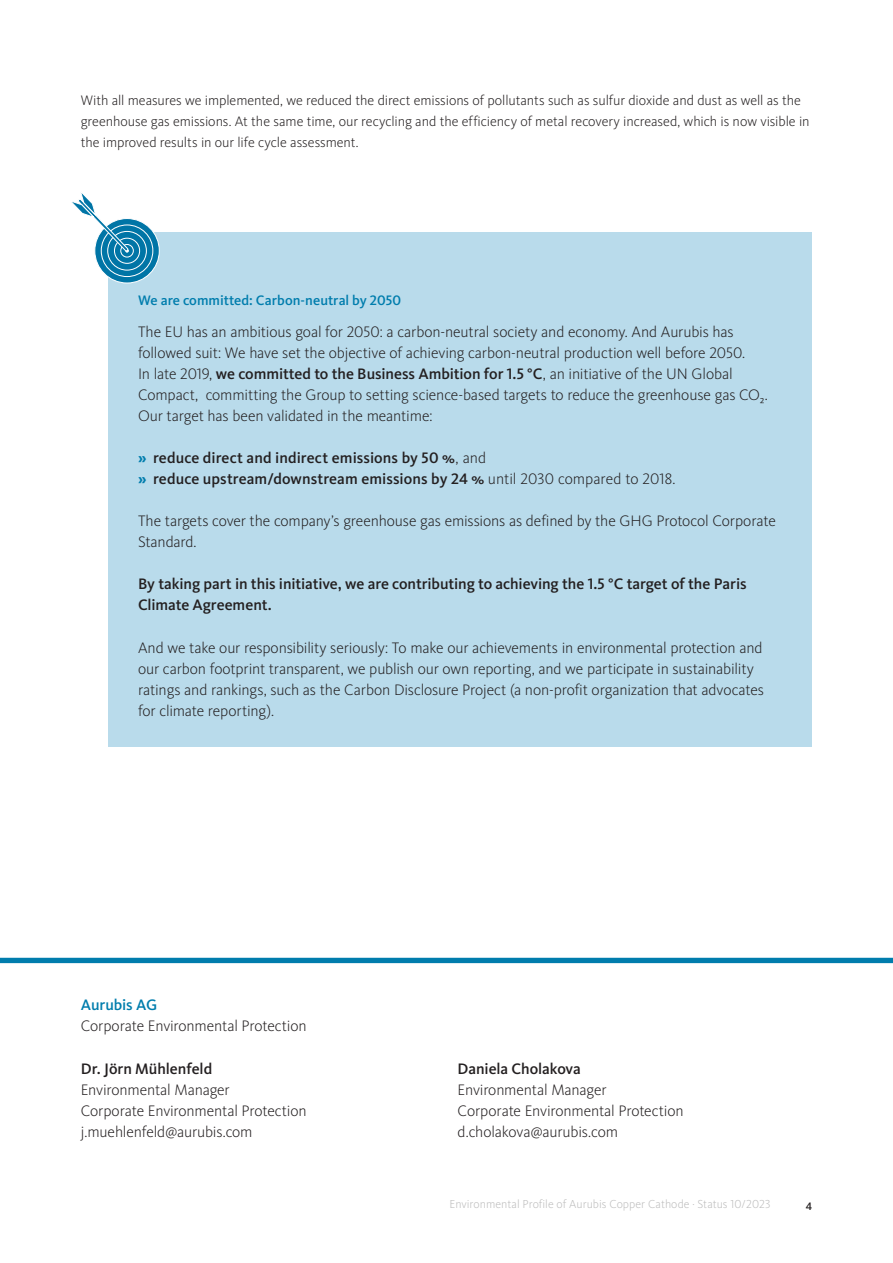
<style>
.page{position:relative;width:893px;height:1263px;background:#fff}
.page>*{position:absolute;margin:0;border:0;box-sizing:border-box;transform-origin:0 0}
.Fließtext{font:300 15.75px/21px "Kievit Pro";letter-spacing:-.01em;color:#231f20}
.Fließtext-2{font:500 15.75px/21px "Kievit Pro";color:#231f20}
.Fließtext-3{font:500 15.75px "Kievit Pro";letter-spacing:-.005em;color:#007dad}
.Fliesstext{font:300 14.25px/21px "Kievit Pro";letter-spacing:-.005em;color:#231f20}
.Zwischenüberschrift{font:500 14.25px "Kievit Pro";color:#007dad}
.Fußzeile{font:300 12px "Kievit Pro";color:#bcbcbc}
.t1{font:500 11.25px "Kievit Pro";color:#231f20}
.s1{font-weight:500}
.s2{font-weight:700;color:#007dad}
.s3{font-weight:300}
</style>
<div class="page">
<div style="left:108px;top:232px;width:704px;height:515px;background:#b9dbeb"></div>
<svg style="left:95px;top:219px;width:64px;height:64px"></svg>
<svg style="left:101px;top:225px;width:52px;height:52px"></svg>
<div style="left:101px;top:224px;width:52px;height:53px;border:1px solid #fff;border-radius:50%"></div>
<svg style="left:108px;top:231px;width:38px;height:39px"></svg>
<div style="left:107px;top:231px;width:40px;height:40px;border:1px solid #fff;border-radius:50%"></div>
<svg style="left:114px;top:238px;width:26px;height:25px"></svg>
<div style="left:114px;top:238px;width:26px;height:26px;border:1px solid #fff;border-radius:50%"></div>
<svg style="left:121px;top:244px;width:12px;height:13px"></svg>
<div style="left:120px;top:244px;width:14px;height:14px;border:1px solid #fff;border-radius:50%"></div>
<svg style="left:71px;top:193px;width:58px;height:60px"></svg>
<div style="left:0;top:958px;width:893px;height:5px;background:#007dad"></div>
<p class="Fliesstext" style="left:81px;top:90px;width:730px">With all measures we implemented, we reduced the direct emissions of pollutants such as sulfur dioxide and dust as well as the greenhouse gas emissions. At the same time, our recycling and the efficiency of metal recovery increased, which is now visible in the improved results in our life cycle assessment.</p>
<p class="Zwischenüberschrift" style="left:138px;top:292px;width:265px">We are committed: Carbon-neutral by 2050</p>
<p class="Fließtext" style="left:138px;top:321px;width:631px">The EU has an ambitious goal for 2050: a carbon-neutral society and economy. And Aurubis has followed suit: We have set the objective of achieving carbon-neutral production well before 2050.<br>In late 2019, <span class="s1">we committed to the Business Ambition for 1.5 °C</span>, an initiative of the UN Global Compact, committing the Group to setting science-based targets to reduce the greenhouse gas CO2.<br>Our target has been validated in the meantime:</p>
<p class="Fließtext-2" style="left:138px;top:447px;width:350px"><span class="s2">»</span> reduce direct and indirect emissions by 50 %<span class="s3">, and</span></p>
<p class="Fließtext-2" style="left:138px;top:468px;width:539px"><span class="s2">»</span> reduce upstream/downstream emissions by 24 % <span class="s3">until 2030 compared to 2018.</span></p>
<p class="Fließtext" style="left:138px;top:510px;width:639px">The targets cover the company’s greenhouse gas emissions as defined by the GHG Protocol Corporate<br>Standard.</p>
<p class="Fließtext-2" style="left:138px;top:573px;width:610px">By taking part in this initiative, we are contributing to achieving the 1.5 °C target of the Paris<br>Climate Agreement.</p>
<p class="Fließtext" style="left:138px;top:637px;width:627px">And we take our responsibility seriously: To make our achievements in environmental protection and our carbon footprint transparent, we publish our own reporting, and we participate in sustainability ratings and rankings, such as the Carbon Disclosure Project (a non-profit organization that advocates for climate reporting).</p>
<p class="Fließtext-3" style="left:81px;top:996px;width:78px">Aurubis AG</p>
<p class="Fließtext" style="left:81px;top:1016px;width:228px">Corporate Environmental Protection</p>
<p class="Fließtext-2" style="left:81px;top:1058px;width:133px">Dr. Jörn Mühlenfeld</p>
<p class="Fließtext" style="left:81px;top:1079px;width:150px">Environmental Manager</p>
<p class="Fließtext" style="left:81px;top:1100px;width:228px">Corporate Environmental Protection</p>
<p class="Fließtext" style="left:81px;top:1121px;width:173px">j.muehlenfeld@aurubis.com</p>
<p class="Fließtext-2" style="left:458px;top:1058px;width:125px">Daniela Cholakova</p>
<p class="Fließtext" style="left:458px;top:1079px;width:150px">Environmental Manager</p>
<p class="Fließtext" style="left:458px;top:1100px;width:228px">Corporate Environmental Protection</p>
<p class="Fließtext" style="left:458px;top:1121px;width:162px">d.cholakova@aurubis.com</p>
<p class="Fußzeile" style="left:449px;top:1197px;width:322px">Environmental Profile of Aurubis Copper Cathode ⋅ Status 10/2023</p>
<p class="t1" style="left:806px;top:1200px;width:8px">4</p>
</div>
